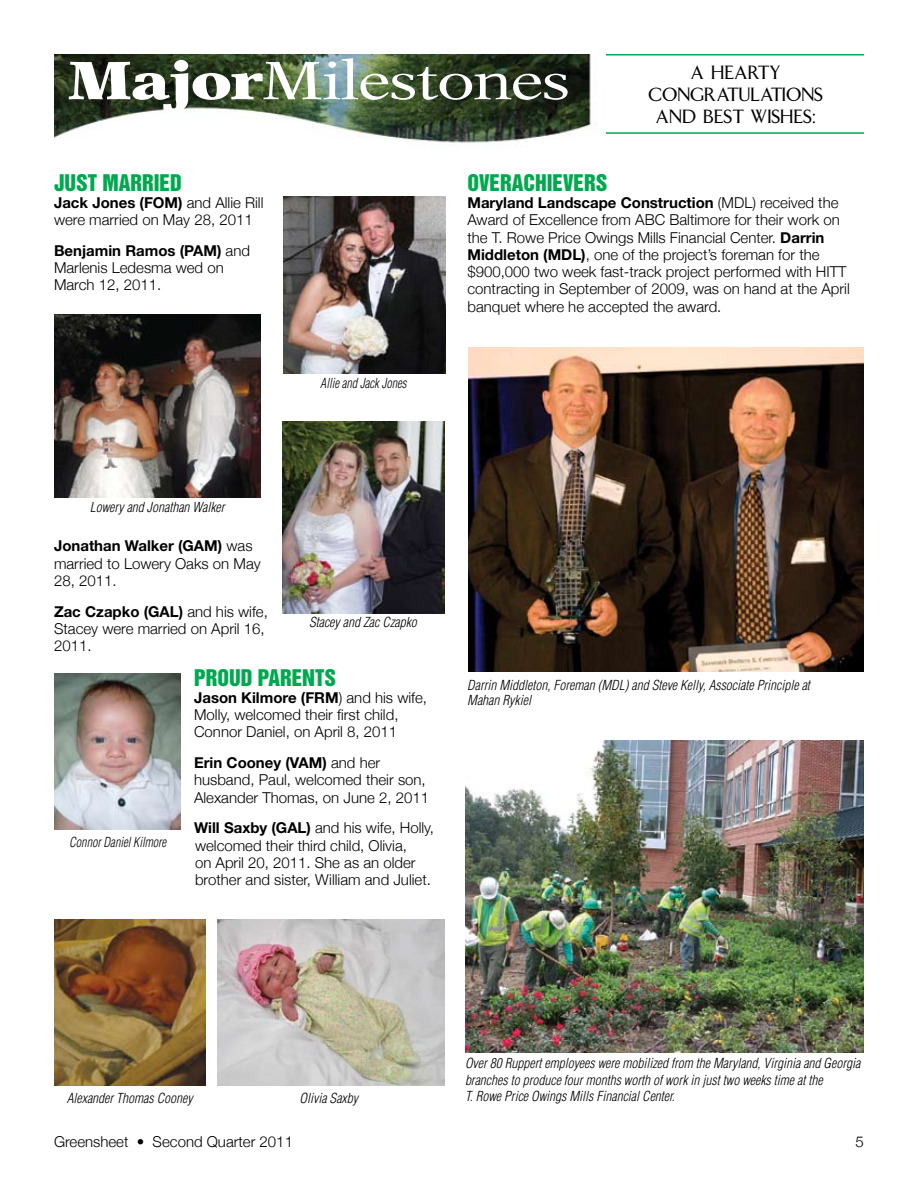
<style>
.page{position:relative;width:918px;height:1188px;background:#fff}
.page>*{position:absolute;margin:0;border:0;box-sizing:border-box;transform-origin:0 0}
.t1{font:54px "New Aster";letter-spacing:-.025em;color:#fff;scale:1.2 1}
.t2{font:21px "Helvetica Inserat";color:#00a94f}
.t3{font:18px/21.6px "Arrow Font";color:#000;text-align:right}
.t4{font:300 15px/17.2px "Helvetica Neue";color:#000}
.t5{font:italic 300 condensed 13.5px/16.5px "Helvetica";color:#000}
.t6{font:italic 300 condensed 13.5px "Helvetica";color:#000;scale:.9 1}
.s1{font-weight:900}
.s2{font-weight:700}
</style>
<div class="page">
<img style="left:54px;top:54px;width:537px;height:89px">
<img style="left:55px;top:314px;width:206px;height:184px">
<img style="left:282px;top:422px;width:162px;height:191px">
<img style="left:54px;top:920px;width:152px;height:166px">
<img style="left:218px;top:919px;width:226px;height:167px">
<hr style="left:606px;top:54px;width:258px;height:2px;background:#00a94f">
<hr style="left:606px;top:132px;width:258px;height:2px;background:#00a94f">
<img style="left:54px;top:674px;width:127px;height:155px">
<img style="left:468px;top:347px;width:396px;height:324px">
<img style="left:466px;top:741px;width:398px;height:311px">
<img style="left:284px;top:197px;width:162px;height:176px">
<h1 class="t1" style="left:68px;top:49px;width:421px"><span class="s1">Major</span>Milestones</h1>
<p class="t3" style="left:691px;top:63px;width:56px">A HEART</p>
<p class="t3" style="left:769px;top:63px;width:13px">Y</p>
<p class="t3" style="left:648px;top:84px;width:43px">CONGRAT</p>
<p class="t3" style="left:655px;top:84px;width:162px">ULATIONS<br>AND BEST WISHES:</p>
<h2 class="t2" style="left:54px;top:170px;width:129px">JUST MARRIED</h2>
<p class="t4" style="left:54px;top:194px;width:211px"><span class="s2">Jack Jones (FOM)</span> and Allie Rill were married on May 28, 2011</p>
<p class="t4" style="left:54px;top:242px;width:198px"><span class="s2">Benjamin Ramos (PAM)</span> and<br>Marlenis Ledesma wed on<br>March 12, 2011.</p>
<p class="t6" style="left:320px;top:375px;width:97px">Allie and Jack Jones</p>
<h2 class="t2" style="left:467px;top:170px;width:142px">OVERACHIEVERS</h2>
<p class="t4" style="left:467px;top:194px;width:384px"><span class="s2">Maryland Landscape Construction</span> (MDL) received the Award of Excellence from ABC Baltimore for their work on the T. Rowe Price Owings Mills Financial Center. <span class="s2">Darrin Middleton (MDL)</span>, one of the project’s foreman for the $900,000 two week fast-track project performed with HITT contracting in September of 2009, was on hand at the April banquet where he accepted the award.</p>
<p class="t5" style="left:90px;top:499px;width:136px">Lowery and Jonathan Walker</p>
<p class="t4" style="left:54px;top:537px;width:208px"><span class="s2">Jonathan Walker (GAM)</span> was married to Lowery Oaks on May<br>28, 2011.</p>
<p class="t4" style="left:54px;top:602px;width:215px"><span class="s2">Zac Czapko (GAL)</span> and his wife,<br>Stacey were married on April 16,<br>2011.</p>
<h2 class="t2" style="left:194px;top:665px;width:144px">PROUD PARENTS</h2>
<p class="t4" style="left:194px;top:689px;width:235px"><span class="s2">Jason Kilmore (FRM</span>) and his wife,<br>Molly, welcomed their first child,<br>Connor Daniel, on April 8, 2011</p>
<p class="t4" style="left:194px;top:754px;width:237px"><span class="s2">Erin Cooney (VAM)</span> and her husband, Paul, welcomed their son,<br>Alexander Thomas, on June 2, 2011</p>
<p class="t4" style="left:194px;top:819px;width:241px"><span class="s2">Will Saxby (GAL)</span> and his wife, Holly, welcomed their third child, Olivia,<br>on April 20, 2011. She as an older brother and sister, William and Juliet.</p>
<p class="t5" style="left:309px;top:614px;width:109px">Stacey and Zac Czapko</p>
<p class="t6" style="left:69px;top:834px;width:109px">Connor Daniel Kilmore</p>
<p class="t5" style="left:467px;top:678px;width:344px;line-height:15px">Darrin Middleton, Foreman (MDL) and Steve Kelly, Associate Principle at<br>Mahan Rykiel</p>
<p class="t5" style="left:67px;top:1089px;width:127px">Alexander Thomas Cooney</p>
<p class="t5" style="left:300px;top:1090px;width:60px">Olivia Saxby</p>
<p class="t5" style="left:465px;top:1055px;width:397px">Over 80 Ruppert employees were mobilized from the Maryland, Virginia and Georgia branches to produce four months worth of work in just two weeks time at the<br>T. Rowe Price Owings Mills Financial Center.</p>
<p class="t4" style="left:54px;top:1133px;width:241px">Greensheet • Second Quarter 2011</p>
<p class="t4" style="left:856px;top:1133px;width:10px">5</p>
</div>
